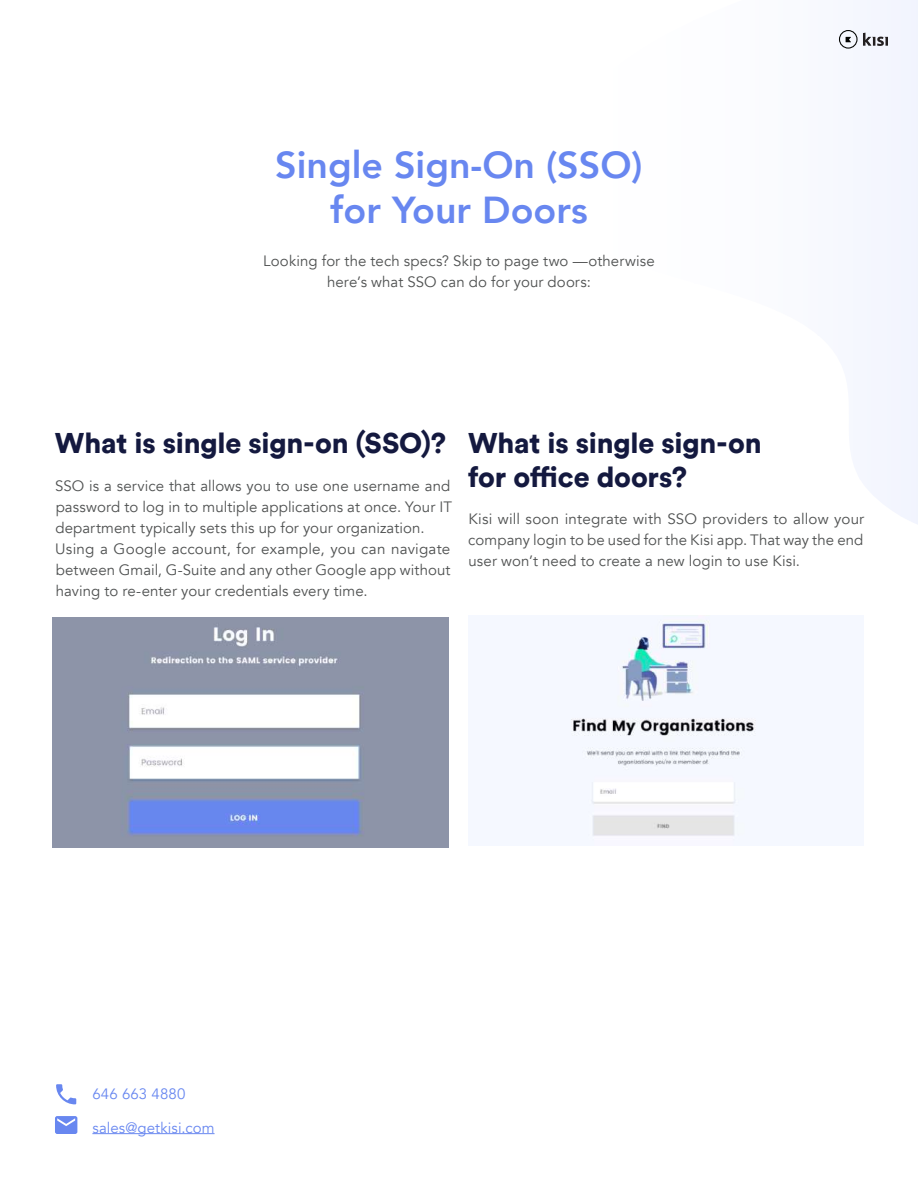
<style>
.page{position:relative;width:918px;height:1188px;background:#fff}
.page>*{position:absolute;margin:0;border:0;box-sizing:border-box;transform-origin:0 0}
.t1{font:800 37.5px/45px "Avenir";color:#6887f0;text-align:center}
.t2{font:900 28.5px/34.2px "Circular Air";letter-spacing:-.005em;color:#14193f}
.t3{font:15px/21px "Avenir";letter-spacing:.005em;color:#4f5151;text-align:center}
.t4{font:15px "Avenir";letter-spacing:.01em;color:#6887f0}
</style>
<div class="page">
<img style="left:53px;top:617px;width:396px;height:231px">
<img style="left:571px;top:615px;width:185px;height:226px">
<svg style="left:839px;top:30px;width:49px;height:19px"></svg>
<svg style="left:56px;top:1084px;width:20px;height:20px"></svg>
<svg style="left:55px;top:1116px;width:22px;height:18px"></svg>
<hr style="left:92px;top:1133px;width:123px;height:1px;background:#6887f0">
<h1 class="t1" style="left:275px;top:143px;width:369px">Single Sign-On (SSO) for Your Doors</h1>
<p class="t3" style="left:263px;top:251px;width:393px">Looking for the tech specs? Skip to page two —otherwise here’s what SSO can do for your doors:</p>
<h2 class="t2" style="left:55px;top:424px;width:393px">What is single sign-on (SSO)?</h2>
<p class="t3" style="left:55px;top:475px;width:398px;text-align:left">SSO is a service that allows you to use one username and password to log in to multiple applications at once. Your IT department typically sets this up for your organization.<br>Using a Google account, for example, you can navigate between Gmail, G-Suite and any other Google app without having to re-enter your credentials every time.</p>
<h2 class="t2" style="left:468px;top:424px;width:295px">What is single sign-on for office doors?</h2>
<p class="t3" style="left:468px;top:509px;width:398px;text-align:justify">Kisi will soon integrate with SSO providers to allow your company login to be used for the Kisi app. That way the end user won’t need to create a new login to use Kisi.</p>
<p class="t4" style="left:92px;top:1085px;width:95px">646 663 4880</p>
<p class="t4" style="left:92px;top:1118px;width:124px">sales@getkisi.com</p>
</div>
